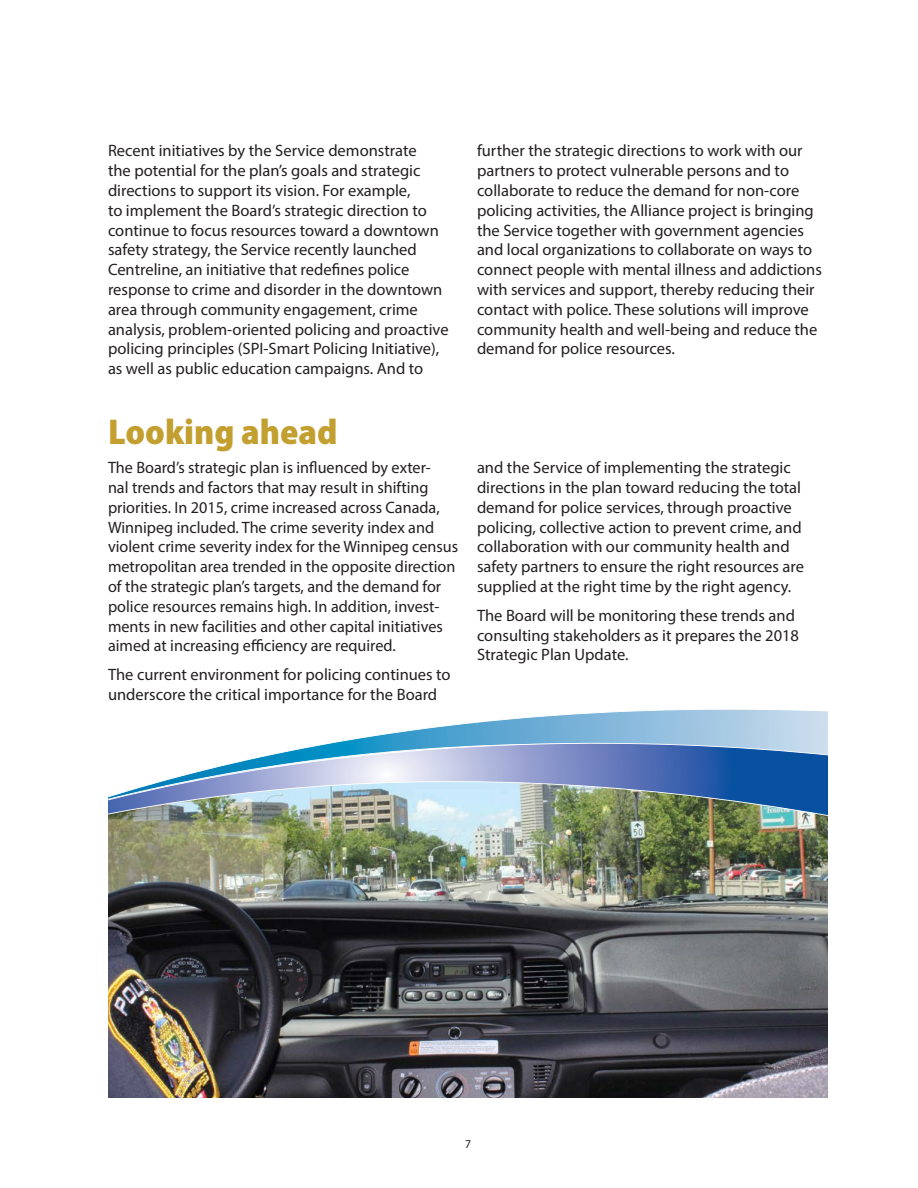
<style>
.page{position:relative;width:918px;height:1188px;background:#fff}
.page>*{position:absolute;margin:0;border:0;box-sizing:border-box;transform-origin:0 0}
.t1{font:900 semi-condensed 36px "Myriad Pro";color:#c29f2e}
.t2{font:16.5px/19.8px "Myriad Pro";color:#231f20}
.t3{font:12px "Myriad Pro";color:#231f20}
</style>
<div class="page">
<img style="left:108px;top:840px;width:720px;height:258px">
<img style="left:108px;top:711px;width:720px;height:129px">
<p class="t2" style="left:108px;top:142px;width:342px">Recent initiatives by the Service demonstrate<br>the potential for the plan’s goals and strategic directions to support its vision. For example,<br>to implement the Board’s strategic direction to continue to focus resources toward a downtown safety strategy, the Service recently launched Centreline, an initiative that redefines police response to crime and disorder in the downtown area through community engagement, crime analysis, problem-oriented policing and proactive policing principles (SPI-Smart Policing Initiative), as well as public education campaigns. And to</p>
<p class="t2" style="left:477px;top:142px;width:346px">further the strategic directions to work with our partners to protect vulnerable persons and to collaborate to reduce the demand for non-core policing activities, the Alliance project is bringing the Service together with government agencies and local organizations to collaborate on ways to connect people with mental illness and addictions with services and support, thereby reducing their contact with police. These solutions will improve community health and well-being and reduce the demand for police resources.</p>
<h1 class="t1" style="left:108px;top:419px;width:231px">Looking ahead</h1>
<p class="t2" style="left:108px;top:459px;width:352px">The Board’s strategic plan is influenced by exter-<br>nal trends and factors that may result in shifting priorities. In 2015, crime increased across Canada, Winnipeg included. The crime severity index and violent crime severity index for the Winnipeg census metropolitan area trended in the opposite direction of the strategic plan’s targets, and the demand for police resources remains high. In addition, invest&shy;ments in new facilities and other capital initiatives aimed at increasing efficiency are required.</p>
<p class="t2" style="left:108px;top:666px;width:344px">The current environment for policing continues to underscore the critical importance for the Board</p>
<p class="t2" style="left:477px;top:459px;width:329px">and the Service of implementing the strategic directions in the plan toward reducing the total demand for police services, through proactive policing, collective action to prevent crime, and collaboration with our community health and safety partners to ensure the right resources are supplied at the right time by the right agency.</p>
<p class="t2" style="left:477px;top:606px;width:324px">The Board will be monitoring these trends and consulting stakeholders as it prepares the 2018<br>Strategic Plan Update.</p>
<p class="t3" style="left:465px;top:1139px;width:7px">7</p>
</div>
